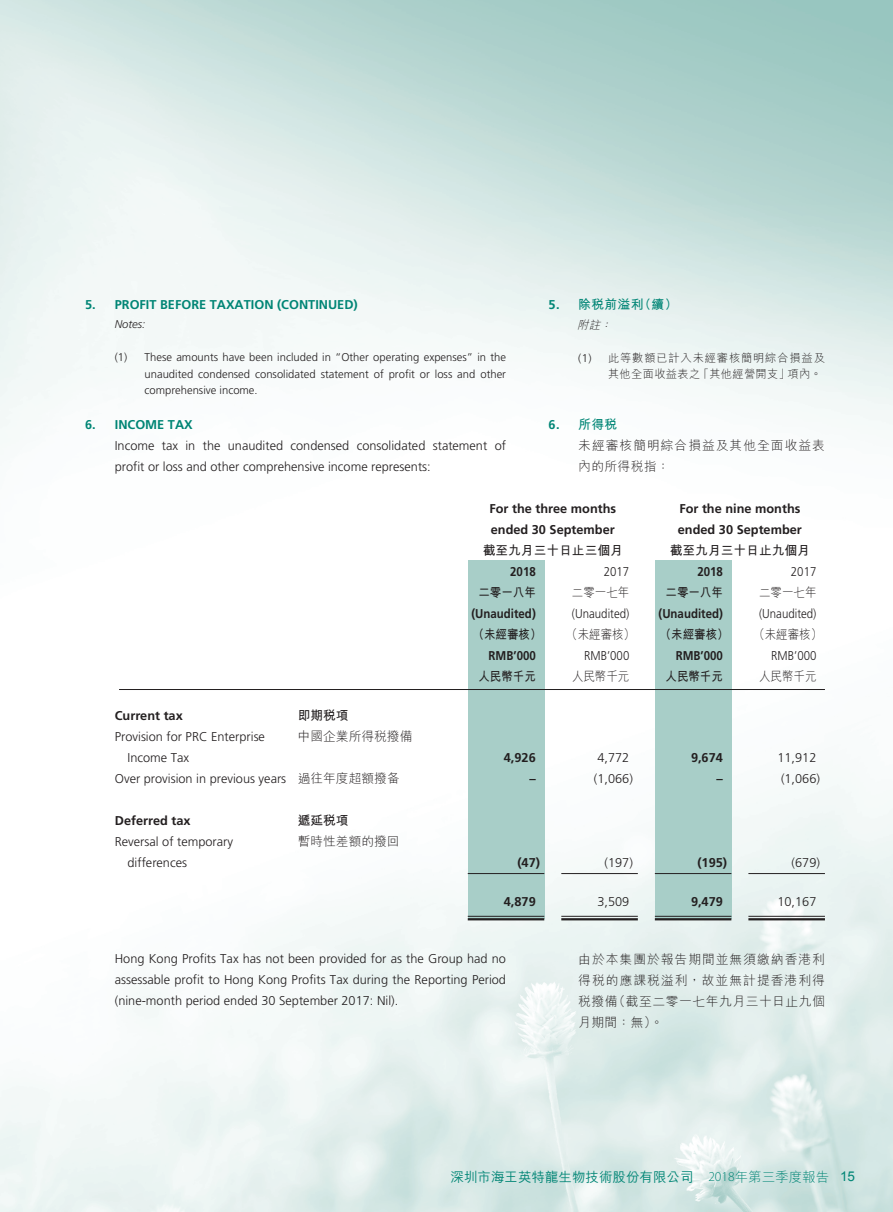
<style>
.page{position:relative;width:893px;height:1212px;background:#fff}
.page>*{position:absolute;margin:0;border:0;box-sizing:border-box;transform-origin:0 0}
.t1{font:13.5px "M Hei HK Medium B5 pc H";color:#008575}
.t2{font:300 12.75px/21px "Frutiger";color:#231f20}
.t3{font:300 12.75px "Frutiger LT Std";color:#231f20}
.t4{font:700 12.75px "Frutiger";color:#231f20}
.t5{font:12.75px/21px "M Hei HK Light B5 pc H";letter-spacing:.045em;color:#231f20;text-align:justify}
.t6{font:700 12.75px "Frutiger";color:#008575}
.t7{font:700 12.75px "Frutiger";color:#231f20;scale:.9 1}
.t8{font:300 12.75px "Frutiger LT Std";color:#231f20;scale:.9 1}
.t9{font:12.75px "M Hei HK Bold B5 pc H";color:#231f20;scale:.9 1}
.t10{font:12.75px "M Hei HK Light B5 pc H";letter-spacing:.045em;color:#231f20;scale:.9 1}
.t11{font:12.75px "M Hei HK Bold B5 pc H";color:#231f20}
.t12{font:12.75px/21px "M Hei HK Light B5 pc H";letter-spacing:.08em;color:#231f20}
.t13{font:12.75px "M Hei HK Light B5 pc H";color:#231f20}
.t14{font:12.75px "M Hei HK Bold B5 pc H";letter-spacing:.03em;color:#008575}
.t15{font:300 11.25px/16.5px "Frutiger";color:#231f20;text-align:justify}
.t16{font:11.25px/16.5px "M Hei HK Light B5 pc H";letter-spacing:.075em;color:#231f20;text-align:right}
.t17{font:italic 300 11.25px "Frutiger";color:#231f20}
.t18{font:italic 11.25px "M Hei HK Light B5 pc H";color:#231f20}
.s1{font-family:"Frutiger";font-weight:700}
.s2{font-family:"Frutiger";font-weight:300}
.s3{font-family:"M Hei HK Light B5 pc H";font-weight:400}
.s4{font-family:"Myriad Pro";font-weight:300}
.s5{font-family:"M Hei HK Light B5 pc H"}
.s6{font-family:"Arial"}
</style>
<div class="page">
<div style="left:655px;top:560px;width:76px;height:359px;background:#a8cec8"></div>
<div style="left:468px;top:560px;width:76px;height:359px;background:#a8cec8"></div>
<hr style="left:119px;top:689px;width:706px;height:1px;background:#231f20">
<hr style="left:468px;top:873px;width:76px;height:1px;background:#231f20">
<hr style="left:561px;top:873px;width:77px;height:1px;background:#231f20">
<hr style="left:655px;top:873px;width:76px;height:1px;background:#231f20">
<hr style="left:748px;top:873px;width:77px;height:1px;background:#231f20">
<hr style="left:468px;top:916px;width:76px;height:1px;background:#231f20">
<hr style="left:468px;top:918px;width:76px;height:2px;background:#231f20">
<hr style="left:561px;top:916px;width:77px;height:1px;background:#231f20">
<hr style="left:561px;top:918px;width:77px;height:2px;background:#231f20">
<hr style="left:655px;top:916px;width:76px;height:1px;background:#231f20">
<hr style="left:655px;top:918px;width:76px;height:2px;background:#231f20">
<hr style="left:748px;top:916px;width:77px;height:1px;background:#231f20">
<hr style="left:748px;top:918px;width:77px;height:2px;background:#231f20">
<p class="t14" style="left:549px;top:299px;width:130px"><span class="s1">5.</span> 除稅前溢利（續）</p>
<p class="t18" style="left:577px;top:320px;width:39px">附註：</p>
<p class="t16" style="left:578px;top:351px;width:248px"><span class="s2">(1)</span> 此等數額已計入未經審核簡明綜合損益及其他全面收益表之「其他經營開支」項內。</p>
<p class="t14" style="left:549px;top:419px;width:70px"><span class="s1">6.</span> 所得稅</p>
<p class="t12" style="left:578px;top:436px;width:248px">未經審核簡明綜合損益及其他全面收益表內的所得稅指：</p>
<p class="t6" style="left:85px;top:299px;width:274px">5. PROFIT BEFORE TAXATION (CONTINUED)</p>
<p class="t17" style="left:115px;top:320px;width:32px">Notes:</p>
<p class="t15" style="left:145px;top:350px;width:363px;text-indent:-30px">(1) These amounts have been included in “Other operating expenses” in the unaudited condensed consolidated statement of profit or loss and other comprehensive income.</p>
<p class="t6" style="left:85px;top:419px;width:109px">6. INCOME TAX</p>
<p class="t2" style="left:115px;top:436px;width:393px">Income tax in the unaudited condensed consolidated statement of profit or loss and other comprehensive income represents:</p>
<p class="t4" style="left:489px;top:503px;width:128px">For the three months</p>
<p class="t4" style="left:679px;top:503px;width:123px">For the nine months</p>
<p class="t4" style="left:491px;top:524px;width:126px">ended 30 September</p>
<p class="t4" style="left:678px;top:524px;width:126px">ended 30 September</p>
<p class="t11" style="left:483px;top:545px;width:142px">截至九月三十日止三個月</p>
<p class="t11" style="left:670px;top:545px;width:142px">截至九月三十日止九個月</p>
<p class="t7" style="left:510px;top:566px;width:30px">2018</p>
<p class="t8" style="left:604px;top:566px;width:30px">2017</p>
<p class="t7" style="left:697px;top:566px;width:30px">2018</p>
<p class="t8" style="left:791px;top:566px;width:30px">2017</p>
<p class="t9" style="left:478px;top:587px;width:65px">二零一八年</p>
<p class="t10" style="left:572px;top:587px;width:65px">二零一七年</p>
<p class="t9" style="left:665px;top:587px;width:65px">二零一八年</p>
<p class="t10" style="left:759px;top:587px;width:65px">二零一七年</p>
<p class="t7" style="left:471px;top:608px;width:73px">(Unaudited)</p>
<p class="t8" style="left:572px;top:608px;width:65px">(Unaudited)</p>
<p class="t7" style="left:658px;top:608px;width:73px">(Unaudited)</p>
<p class="t8" style="left:759px;top:608px;width:65px">(Unaudited)</p>
<p class="t9" style="left:473px;top:629px;width:78px">（未經審核）</p>
<p class="t10" style="left:566px;top:629px;width:78px">（未經審核）</p>
<p class="t9" style="left:660px;top:629px;width:78px">（未經審核）</p>
<p class="t10" style="left:753px;top:629px;width:78px">（未經審核）</p>
<p class="t7" style="left:489px;top:650px;width:54px">RMB’000</p>
<p class="t8" style="left:584px;top:650px;width:52px">RMB’000</p>
<p class="t7" style="left:676px;top:650px;width:54px">RMB’000</p>
<p class="t8" style="left:771px;top:650px;width:52px">RMB’000</p>
<p class="t9" style="left:478px;top:671px;width:65px">人民幣千元</p>
<p class="t10" style="left:572px;top:671px;width:65px">人民幣千元</p>
<p class="t9" style="left:665px;top:671px;width:65px">人民幣千元</p>
<p class="t10" style="left:759px;top:671px;width:65px">人民幣千元</p>
<p class="t4" style="left:115px;top:710px;width:70px">Current tax</p>
<p class="t11" style="left:298px;top:710px;width:52px">即期稅項</p>
<p class="t3" style="left:115px;top:731px;width:152px">Provision for PRC Enterprise</p>
<p class="t13" style="left:298px;top:731px;width:116px">中國企業所得稅撥備</p>
<p class="t3" style="left:128px;top:752px;width:63px">Income Tax</p>
<p class="t4" style="left:504px;top:752px;width:33px">4,926</p>
<p class="t3" style="left:597px;top:752px;width:33px">4,772</p>
<p class="t4" style="left:691px;top:752px;width:33px">9,674</p>
<p class="t3" style="left:777px;top:752px;width:40px">11,912</p>
<p class="t3" style="left:115px;top:773px;width:286px">Over provision in previous years <span class="s3">過往年度超額撥备</span></p>
<p class="t4" style="left:529px;top:773px;width:8px">–</p>
<p class="t3" style="left:594px;top:773px;width:40px">(1,066)</p>
<p class="t4" style="left:716px;top:773px;width:8px">–</p>
<p class="t3" style="left:781px;top:773px;width:40px">(1,066)</p>
<p class="t4" style="left:115px;top:815px;width:77px">Deferred tax</p>
<p class="t11" style="left:298px;top:815px;width:52px">遞延稅項</p>
<p class="t3" style="left:115px;top:836px;width:120px">Reversal of temporary</p>
<p class="t13" style="left:298px;top:836px;width:103px">暫時性差額的撥回</p>
<p class="t3" style="left:128px;top:857px;width:61px">differences</p>
<p class="t4" style="left:517px;top:857px;width:24px">(47)</p>
<p class="t3" style="left:604px;top:857px;width:30px">(197)</p>
<p class="t4" style="left:697px;top:857px;width:31px">(195)</p>
<p class="t3" style="left:792px;top:857px;width:30px">(679)</p>
<p class="t4" style="left:504px;top:896px;width:33px">4,879</p>
<p class="t3" style="left:597px;top:896px;width:33px">3,509</p>
<p class="t4" style="left:691px;top:896px;width:33px">9,479</p>
<p class="t3" style="left:777px;top:896px;width:40px">10,167</p>
<p class="t2" style="left:115px;top:949px;width:393px;text-align:justify">Hong Kong Profits Tax has not been provided for as the Group had no assessable profit to Hong Kong Profits Tax during the Reporting Period (nine-month period ended 30 September 2017: Nil).</p>
<p class="t5" style="left:578px;top:951px;width:248px">由於本集團於報告期間並無須繳納香港利得稅的應課稅溢利，故並無計提香港利得稅撥備（截至二零一七年九月三十日止九個月期間：無）。</p>
<p class="t1" style="left:450px;top:1171px;width:406px">深圳市海王英特龍生物技術股份有限公司 <span class="s4">2018</span><span class="s5">年第三季度報告</span> <span class="s6">15</span></p>
</div>
